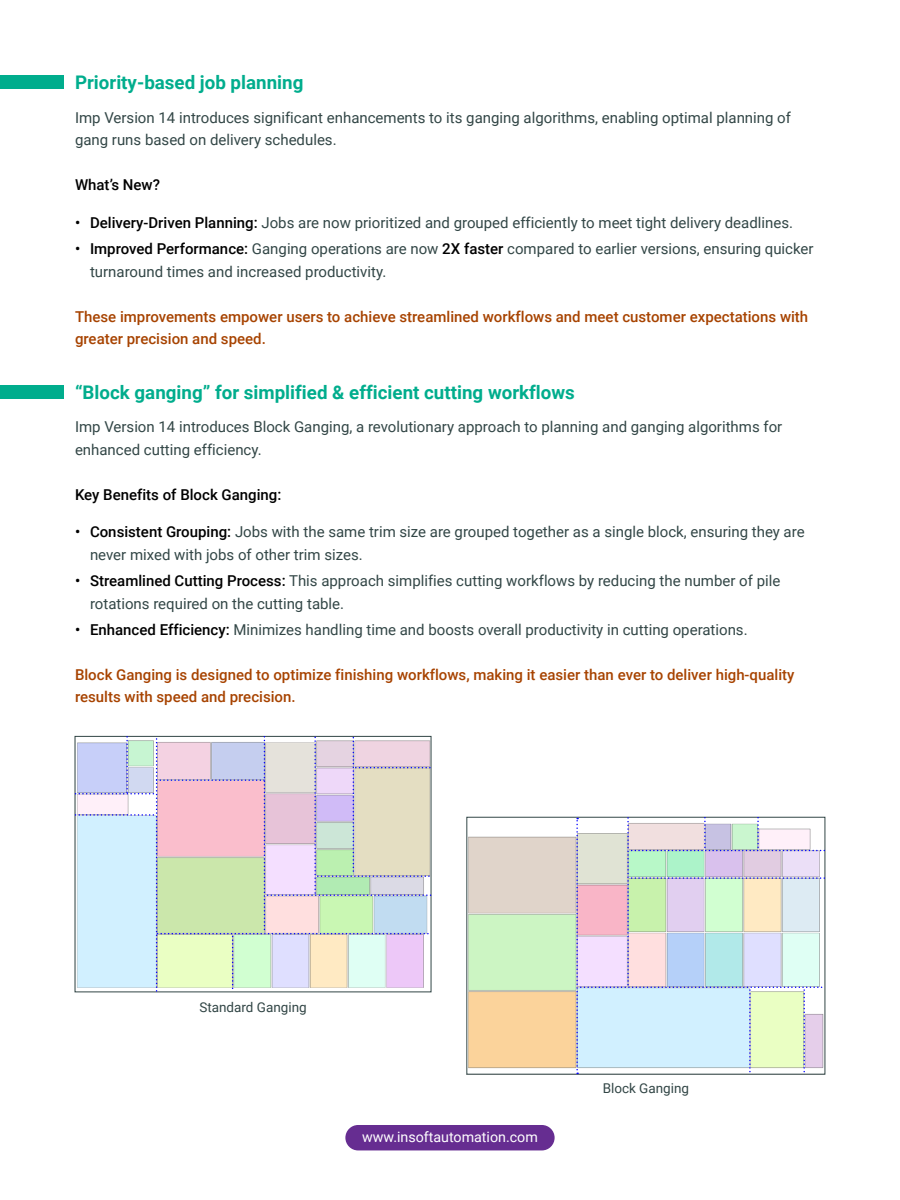
<style>
.page{position:relative;width:900px;height:1200px;background:#fff}
.page>*{position:absolute;margin:0;border:0;box-sizing:border-box;transform-origin:0 0}
.t1{font:700 18.75px "Roboto";color:#00ad8d}
.t2{font:15px/22.5px "Roboto";color:#324646}
.t3{font:500 15px/22.5px "Roboto";color:#a74300}
.t4{font:500 15px "Roboto";color:#000}
.t5{font:14.25px "Roboto";color:#fff}
.t6{font:13.5px "Roboto";color:#324646}
.s1{font-weight:500;color:#000}
</style>
<div class="page">
<svg style="left:76px;top:735px;width:355px;height:257px;background:#dbddda"></svg>
<img style="left:469px;top:836px;width:107px;height:233px">
<svg style="left:576px;top:817px;width:249px;height:257px;background:#d9e3e5"></svg>
<div style="left:345px;top:1125px;width:210px;height:25px;background:#662d91;border-radius:13px"></div>
<div style="left:0;top:385px;width:64px;height:14px;background:#00ad8d"></div>
<div style="left:0;top:75px;width:64px;height:14px;background:#00ad8d"></div>
<p class="t1" style="left:75px;top:69px;width:230px">Priority-based job planning</p>
<p class="t2" style="left:75px;top:106px;width:718px">Imp Version 14 introduces significant enhancements to its ganging algorithms, enabling optimal planning of gang runs based on delivery schedules.</p>
<p class="t4" style="left:75px;top:174px;width:86px">What’s New?</p>
<p class="t2" style="left:75px;top:211px;width:720px"><span class="s1">• Delivery-Driven Planning:</span> Jobs are now prioritized and grouped efficiently to meet tight delivery deadlines.</p>
<p class="t2" style="left:90px;top:237px;width:725px;text-indent:-15px"><span class="s1">• Improved Performance:</span> Ganging operations are now <span class="s1">2X faster</span> compared to earlier versions, ensuring quicker turnaround times and increased productivity.</p>
<p class="t3" style="left:75px;top:304px;width:735px">These improvements empower users to achieve streamlined workflows and meet customer expectations with greater precision and speed.</p>
<p class="t1" style="left:75px;top:379px;width:501px">“Block ganging” for simplified &amp; efficient cutting workflows</p>
<p class="t2" style="left:75px;top:415px;width:709px">Imp Version 14 introduces Block Ganging, a revolutionary approach to planning and ganging algorithms for enhanced cutting efficiency.</p>
<p class="t4" style="left:75px;top:484px;width:208px">Key Benefits of Block Ganging:</p>
<p class="t2" style="left:90px;top:520px;width:716px;text-indent:-15px"><span class="s1">• Consistent Grouping:</span> Jobs with the same trim size are grouped together as a single block, ensuring they are never mixed with jobs of other trim sizes.</p>
<p class="t2" style="left:90px;top:569px;width:692px;text-indent:-15px"><span class="s1">• Streamlined Cutting Process:</span> This approach simplifies cutting workflows by reducing the number of pile rotations required on the cutting table.</p>
<p class="t2" style="left:75px;top:618px;width:674px"><span class="s1">• Enhanced Efficiency:</span> Minimizes handling time and boosts overall productivity in cutting operations.</p>
<p class="t3" style="left:75px;top:663px;width:721px">Block Ganging is designed to optimize finishing workflows, making it easier than ever to deliver high-quality results with speed and precision.</p>
<p class="t6" style="left:199px;top:998px;width:109px">Standard Ganging</p>
<p class="t5" style="left:362px;top:1127px;width:177px">www.insoftautomation.com</p>
<p class="t6" style="left:603px;top:1079px;width:88px">Block Ganging</p>
</div>
